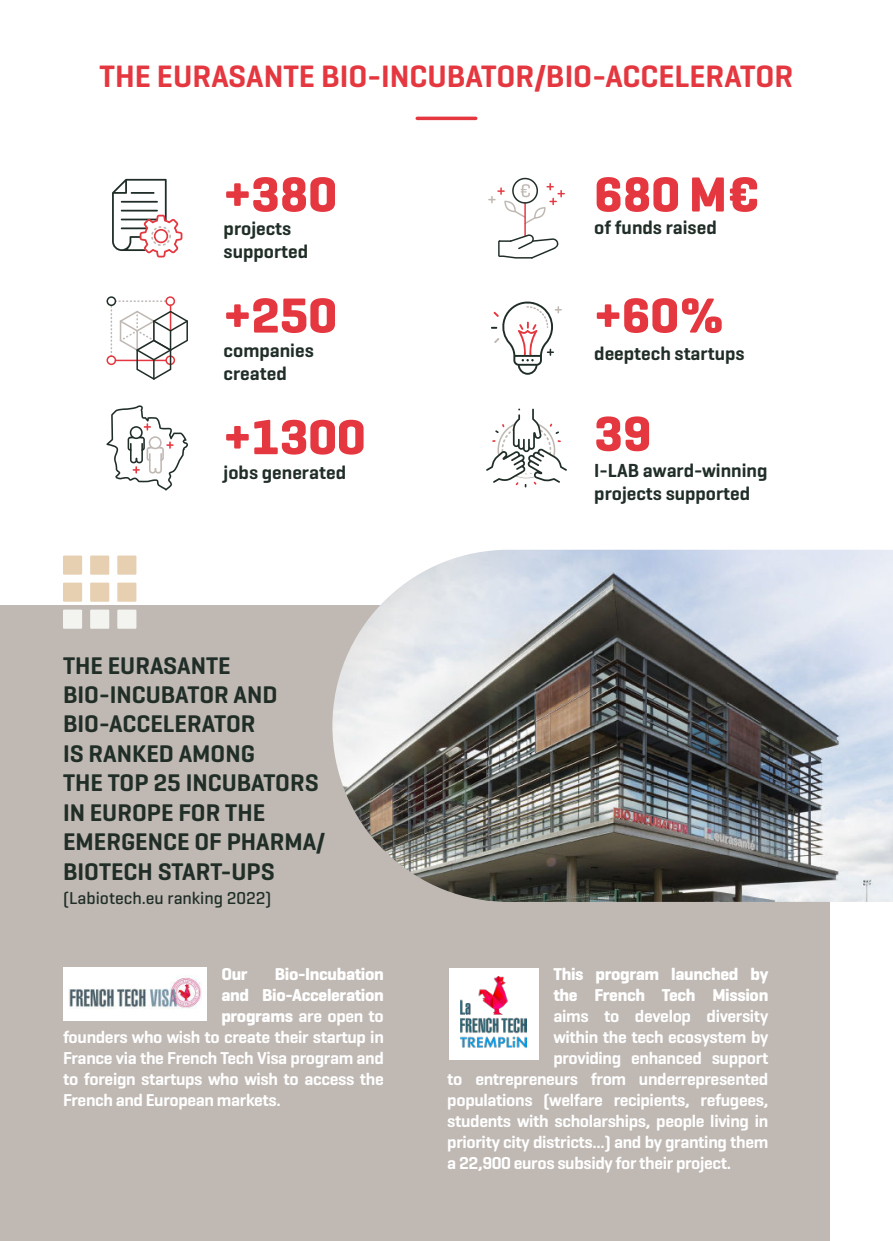
<style>
.page{position:relative;width:893px;height:1241px;background:#fff}
.page>*{position:absolute;margin:0;border:0;box-sizing:border-box;transform-origin:0 0}
.t1{font:700 50.05px "Geogrotesque";color:#e4373f}
.t2{font:600 31.5px "Geogrotesque";color:#e4373f}
.t3{font:600 24.5px/29.4px "Geogrotesque";color:#202e27}
.t4{font:600 19.25px/22.8px "Geogrotesque";color:#202e27}
.t5{font:600 17.5px "Geogrotesque";letter-spacing:-.02em;color:#fff}
.t6{font:700 17.5px/21px "Geogrotesque";letter-spacing:-.02em;color:#fff}
.t7{font:500 17.5px "Geogrotesque";color:#202e27}
.s1{font-weight:700}
</style>
<div class="page">
<div style="left:0;top:605px;width:830px;height:635px;background:#bfb8b3"></div>
<hr style="left:417px;top:117px;width:59px;height:3px;background:#e4373f">
<hr style="left:524px;top:202px;width:2px;height:35px;background:#e4373f">
<svg style="left:488px;top:178px;width:77px;height:46px"></svg>
<svg style="left:498px;top:234px;width:61px;height:24px"></svg>
<svg style="left:112px;top:179px;width:70px;height:78px"></svg>
<svg style="left:107px;top:296px;width:81px;height:83px"></svg>
<svg style="left:106px;top:405px;width:82px;height:85px"></svg>
<svg style="left:486px;top:408px;width:81px;height:79px"></svg>
<img style="left:332px;top:549px;width:561px;height:352px">
<svg style="left:491px;top:301px;width:71px;height:74px"></svg>
<div style="left:63px;top:555px;width:19px;height:19px;background:#e7d0b1"></div>
<div style="left:63px;top:582px;width:19px;height:19px;background:#e7d0b1"></div>
<div style="left:63px;top:609px;width:19px;height:19px;background:#f3f3ef"></div>
<div style="left:90px;top:555px;width:19px;height:19px;background:#e7d0b1"></div>
<div style="left:90px;top:582px;width:19px;height:19px;background:#e7d0b1"></div>
<div style="left:90px;top:609px;width:19px;height:19px;background:#f3f3ef"></div>
<div style="left:117px;top:555px;width:19px;height:19px;background:#e7d0b1"></div>
<div style="left:117px;top:582px;width:19px;height:19px;background:#e7d0b1"></div>
<div style="left:117px;top:609px;width:19px;height:19px;background:#f3f3ef"></div>
<div style="left:63px;top:967px;width:143px;height:53px;background:#fff"></div>
<img style="left:68px;top:977px;width:133px;height:32px">
<div style="left:449px;top:968px;width:89px;height:91px;background:#fff"></div>
<img style="left:461px;top:976px;width:66px;height:72px">
<h2 class="t2" style="left:99px;top:63px;width:695px">THE EURASANTE BIO-INCUBATOR/BIO-ACCELERATOR</h2>
<h1 class="t1" style="left:224px;top:167px;width:115px">+380</h1>
<h1 class="t1" style="left:594px;top:167px;width:167px">680 M€</h1>
<p class="t4" style="left:224px;top:219px;width:86px">projects supported</p>
<p class="t4" style="left:594px;top:217px;width:124px">of funds raised</p>
<h1 class="t1" style="left:224px;top:288px;width:115px">+250</h1>
<h1 class="t1" style="left:594px;top:288px;width:132px">+60%</h1>
<p class="t4" style="left:224px;top:340px;width:92px">companies created</p>
<p class="t4" style="left:594px;top:344px;width:152px">deeptech startups</p>
<h1 class="t1" style="left:224px;top:410px;width:143px">+1300</h1>
<h1 class="t1" style="left:594px;top:407px;width:59px">39</h1>
<p class="t4" style="left:224px;top:462px;width:124px">jobs generated</p>
<p class="t4" style="left:594px;top:461px;width:175px">I-LAB award-winning projects supported</p>
<h3 class="t3" style="left:63px;top:652px;width:264px">THE EURASANTE<br>BIO-INCUBATOR AND<br>BIO-ACCELERATOR<br>IS RANKED AMONG<br>THE TOP 25 INCUBATORS<br>IN EUROPE FOR THE<br>EMERGENCE OF PHARMA/<br>BIOTECH START-UPS</h3>
<p class="t7" style="left:63px;top:888px;width:210px">(Labiotech.eu ranking 2022)</p>
<p class="t6" style="left:221px;top:963px;width:28px">Our</p>
<p class="t6" style="left:275px;top:963px;width:111px">Bio-Incubation</p>
<p class="t6" style="left:221px;top:984px;width:164px">and Bio-Acceleration</p>
<p class="t5" style="left:221px;top:1008px;width:164px"><span class="s1">programs</span> are open to</p>
<p class="t5" style="left:63px;top:1029px;width:322px">founders who wish to create their startup in</p>
<p class="t5" style="left:63px;top:1050px;width:322px">France via the French Tech Visa program and</p>
<p class="t5" style="left:63px;top:1071px;width:322px">to foreign startups who wish to access the</p>
<p class="t5" style="left:63px;top:1092px;width:219px">French and European markets.</p>
<p class="t6" style="left:553px;top:963px;width:216px">This program launched by the French Tech Mission</p>
<p class="t5" style="left:553px;top:1008px;width:216px">aims to develop diversity</p>
<p class="t5" style="left:553px;top:1029px;width:216px">within the tech ecosystem by</p>
<p class="t5" style="left:553px;top:1050px;width:216px">providing enhanced support</p>
<p class="t5" style="left:447px;top:1071px;width:323px">to entrepreneurs from underrepresented</p>
<p class="t5" style="left:447px;top:1092px;width:323px">populations (welfare recipients, refugees,</p>
<p class="t5" style="left:447px;top:1113px;width:322px">students with scholarships, people living in</p>
<p class="t5" style="left:447px;top:1134px;width:323px">priority city districts...) and by granting them</p>
<p class="t5" style="left:447px;top:1155px;width:285px">a 22,900 euros subsidy for their project.</p>
</div>
